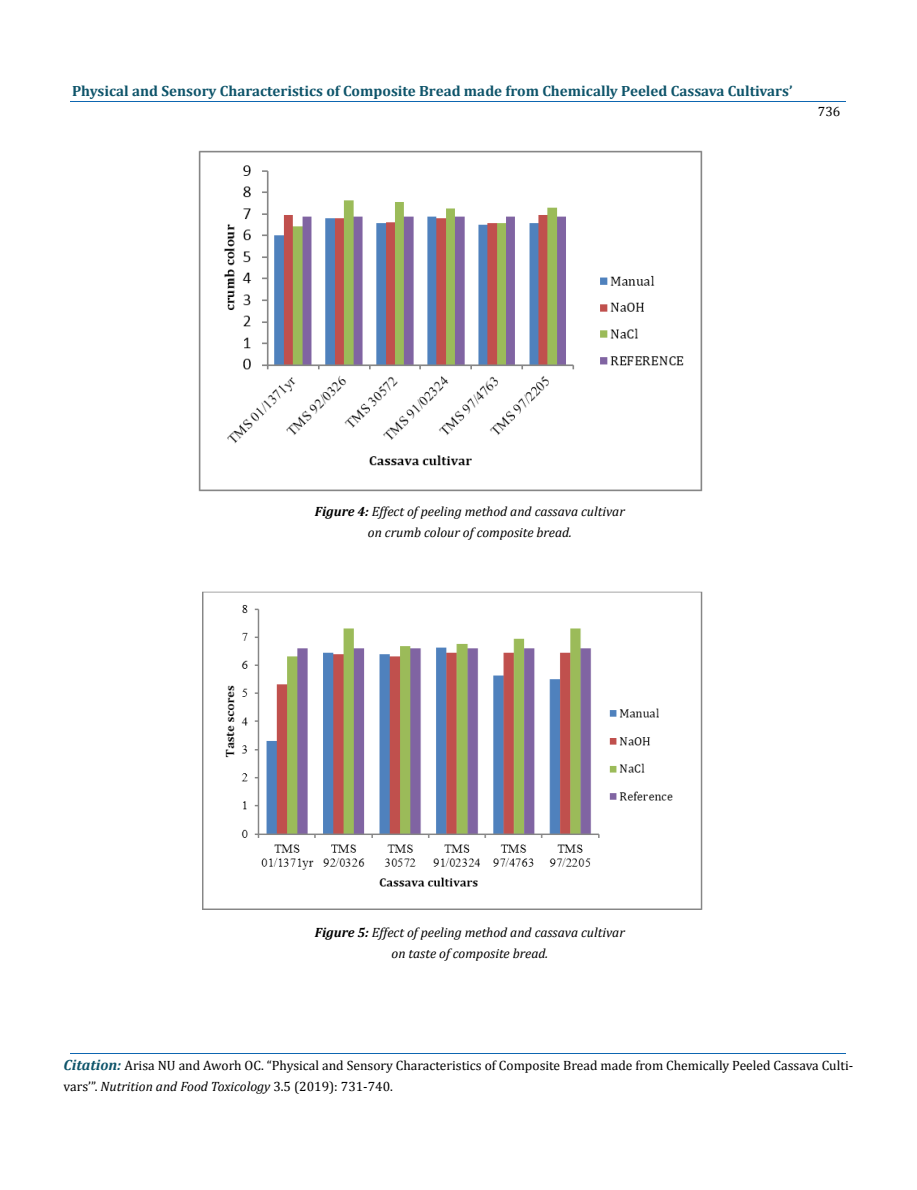
<style>
.page{position:relative;width:917px;height:1190px;background:#fff}
.page>*{position:absolute;margin:0;border:0;box-sizing:border-box;transform-origin:0 0}
.t1{font:700 14.85px "Cambria";color:#0e546a}
.t2{font:13.5px/21px "Cambria";color:#000}
.t3{font:italic 13.5px/21px "Cambria";color:#000;text-align:center}
.s1{font-weight:700}
.s2{font-weight:700;font-style:italic;font-size:14.85px;color:#0e546a}
.s3{font-style:italic}
</style>
<div class="page">
<hr style="left:70px;top:102px;width:775px;height:1px;background:#0d66b1">
<hr style="left:70px;top:1053px;width:775px;height:1px;background:#0d66b1">
<img style="left:198px;top:150px;width:504px;height:341px">
<img style="left:202px;top:591px;width:500px;height:318px">
<p class="t1" style="left:72px;top:82px;width:722px">Physical and Sensory Characteristics of Composite Bread made from Chemically Peeled Cassava Cultivars’</p>
<p class="t2" style="left:818px;top:101px;width:24px">736</p>
<p class="t3" style="left:315px;top:501px;width:311px"><span class="s1">Figure 4:</span> Effect of peeling method and cassava cultivar on crumb colour of composite bread.</p>
<p class="t3" style="left:315px;top:921px;width:311px"><span class="s1">Figure 5:</span> Effect of peeling method and cassava cultivar on taste of composite bread.</p>
<p class="t2" style="left:64px;top:1054px;width:791px"><span class="s2">Citation:</span> Arisa NU and Aworh OC. “Physical and Sensory Characteristics of Composite Bread made from Chemically Peeled Cassava Culti&shy;vars’”. <span class="s3">Nutrition and Food Toxicology</span> 3.5 (2019): 731-740.</p>
</div>
